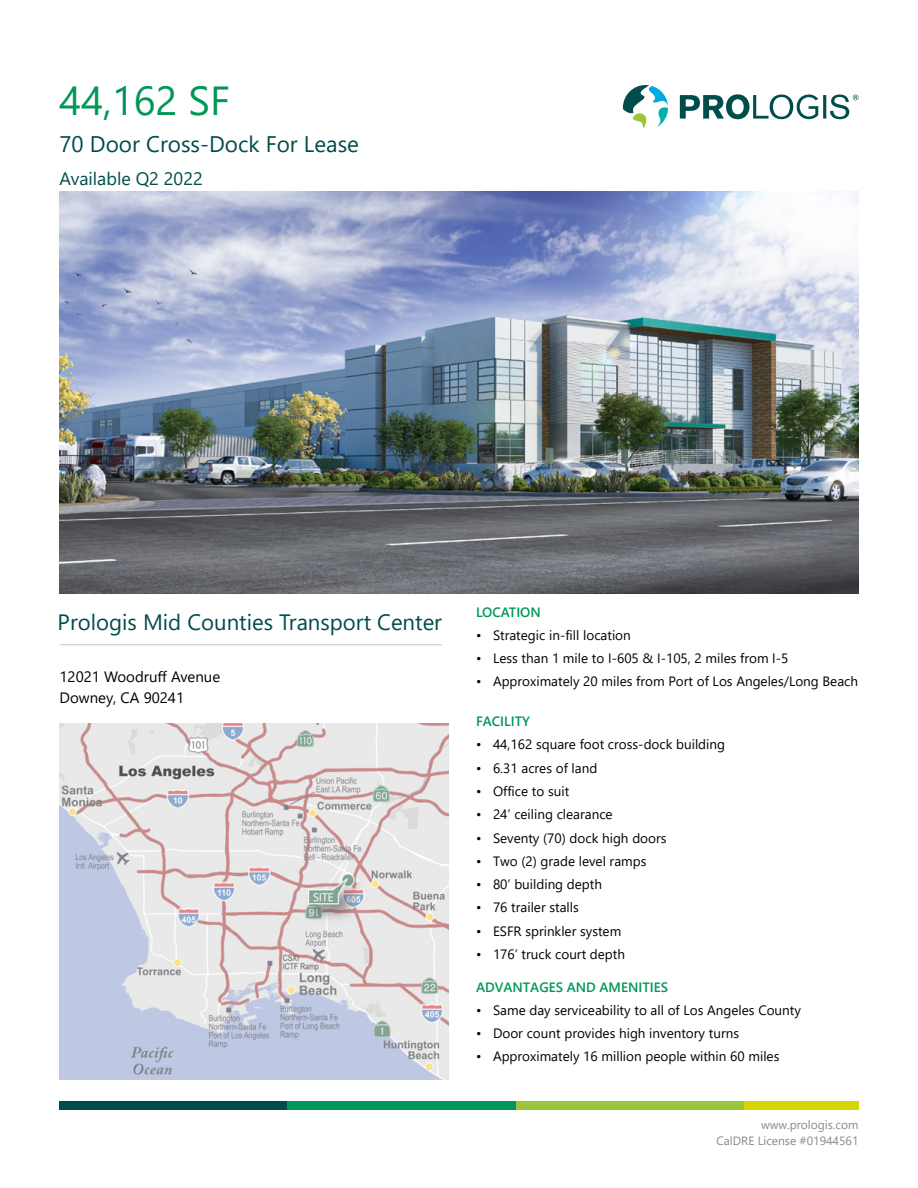
<style>
.page{position:relative;width:918px;height:1188px;background:#fff}
.page>*{position:absolute;margin:0;border:0;box-sizing:border-box;transform-origin:0 0}
.t1{font:40.5px "Segoe UI";color:#009758}
.t2{font:22.5px "Segoe UI";color:#004d4b}
.t3{font:22.2px "Segoe UI";color:#004d4b}
.t4{font:18px "Segoe UI";color:#004d4b}
.t5{font:15px/21px "Segoe UI";color:#000}
.t6{font:13.5px "Segoe UI";color:#000}
.t7{font:600 13.5px "Segoe UI";color:#009758}
.t8{font:12px/16.5px "Segoe UI";color:#878989;text-align:right}
</style>
<div class="page">
<svg style="left:623px;top:85px;width:45px;height:44px"></svg>
<svg style="left:680px;top:94px;width:178px;height:25px"></svg>
<div style="left:60px;top:1101px;width:228px;height:9px;background:#004d4b"></div>
<div style="left:516px;top:1101px;width:228px;height:9px;background:#9dc53c"></div>
<div style="left:288px;top:1101px;width:228px;height:9px;background:#009758"></div>
<div style="left:744px;top:1101px;width:114px;height:9px;background:#d3d800"></div>
<hr style="left:60px;top:644px;width:382px;height:1px;background:#c5c5c5">
<img style="left:60px;top:723px;width:388px;height:357px">
<img style="left:60px;top:191px;width:798px;height:402px">
<h1 class="t1" style="left:60px;top:68px;width:172px">44,162 SF</h1>
<h2 class="t2" style="left:60px;top:126px;width:301px">70 Door Cross-Dock For Lease</h2>
<h3 class="t4" style="left:60px;top:164px;width:145px">Available Q2 2022</h3>
<h3 class="t3" style="left:58px;top:605px;width:386px">Prologis Mid Counties Transport Center</h3>
<p class="t5" style="left:60px;top:666px;width:162px">12021 Woodruff Avenue<br>Downey, CA 90241</p>
<p class="t7" style="left:476px;top:601px;width:66px">LOCATION</p>
<p class="t6" style="left:476px;top:624px;width:156px">• Strategic in-fill location</p>
<p class="t6" style="left:476px;top:648px;width:314px">• Less than 1 mile to I-605 &amp; I-105, 2 miles from I-5</p>
<p class="t6" style="left:476px;top:671px;width:384px">• Approximately 20 miles from Port of Los Angeles/Long Beach</p>
<p class="t7" style="left:476px;top:710px;width:55px">FACILITY</p>
<p class="t6" style="left:476px;top:734px;width:251px">• 44,162 square foot cross-dock building</p>
<p class="t6" style="left:476px;top:757px;width:123px">• 6.31 acres of land</p>
<p class="t6" style="left:476px;top:780px;width:95px">• Office to suit</p>
<p class="t6" style="left:476px;top:804px;width:138px">• 24’ ceiling clearance</p>
<p class="t6" style="left:476px;top:827px;width:192px">• Seventy (70) dock high doors</p>
<p class="t6" style="left:476px;top:850px;width:172px">• Two (2) grade level ramps</p>
<p class="t6" style="left:476px;top:874px;width:128px">• 80’ building depth</p>
<p class="t6" style="left:476px;top:897px;width:104px">• 76 trailer stalls</p>
<p class="t6" style="left:476px;top:920px;width:147px">• ESFR sprinkler system</p>
<p class="t6" style="left:476px;top:943px;width:151px">• 176’ truck court depth</p>
<p class="t7" style="left:476px;top:976px;width:194px">ADVANTAGES AND AMENITIES</p>
<p class="t6" style="left:476px;top:999px;width:327px">• Same day serviceability to all of Los Angeles County</p>
<p class="t6" style="left:476px;top:1023px;width:265px">• Door count provides high inventory turns</p>
<p class="t6" style="left:476px;top:1046px;width:305px">• Approximately 16 million people within 60 miles</p>
<p class="t8" style="left:716px;top:1116px;width:144px">www.prologis.com<br>CalDRE License #01944561</p>
</div>
